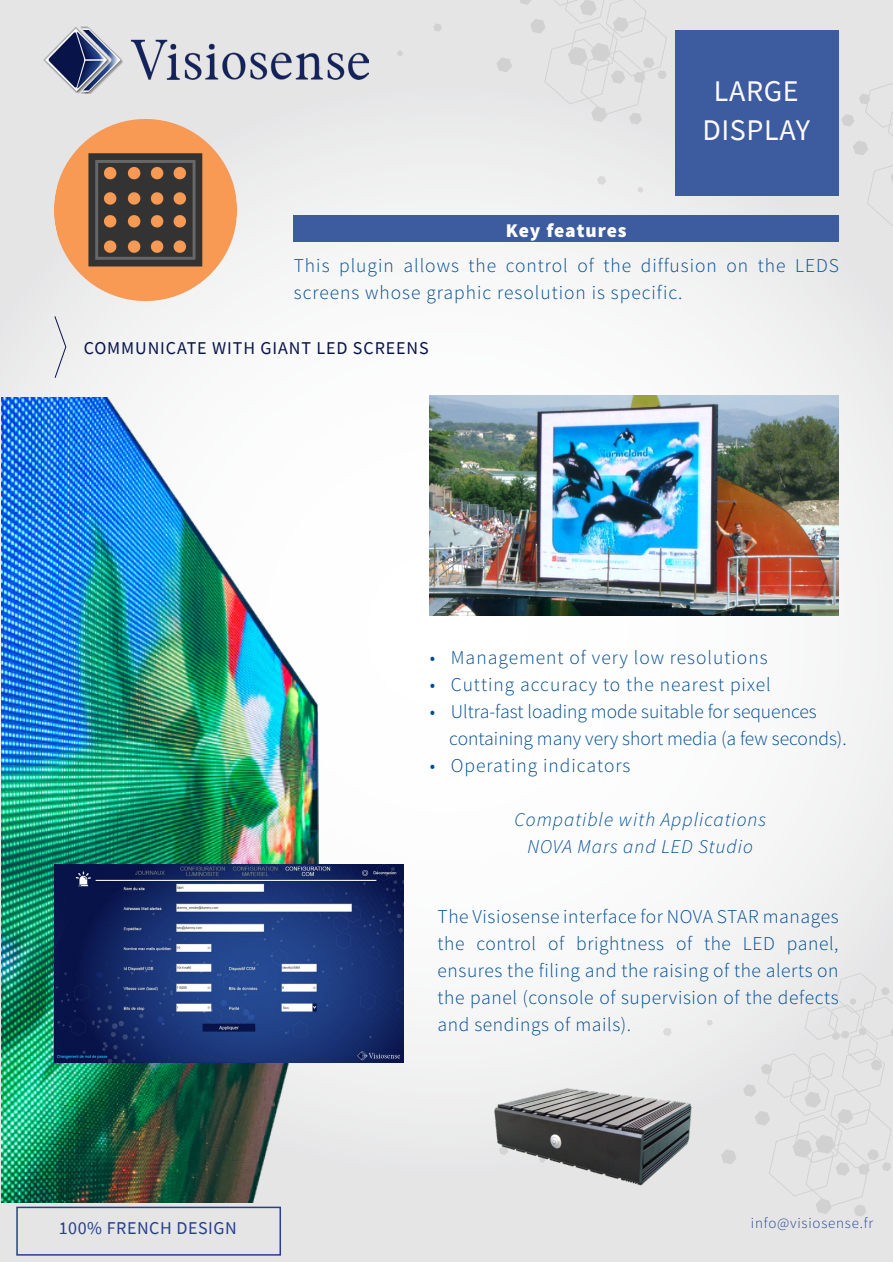
<style>
.page{position:relative;width:893px;height:1263px;background:#fff}
.page>*{position:absolute;margin:0;border:0;box-sizing:border-box;transform-origin:0 0}
.paragraphe_leaflet_v{font:30px "Source Sans Pro";letter-spacing:.02em;color:#fefbfe}
.paragraphe_leaflet_v-2{font:300 19.5px/27px "Source Sans Pro";letter-spacing:.04em;color:#004c94}
.paragraphe_leaflet_v-3{font:300 19.5px "Source Sans Pro";color:#004c94}
.paragraphe_leaflet_v-4{font:italic 300 19.5px "Source Sans Pro";letter-spacing:.05em;color:#004c94}
.paragraphe_leaflet_v-5{font:900 19.5px "Source Sans Pro";letter-spacing:.04em;color:#fffeff}
.t1{font:18px "Source Sans Pro";letter-spacing:.05em;color:#081349}
.t2{font:18px "Source Sans Pro";letter-spacing:.03em;color:#253f8e}
.t3{font:300 15px "Source Sans Pro";letter-spacing:.05em;color:#264a94}
</style>
<div class="page">
<img style="left:0;top:631px;width:682px;height:631px">
<img style="left:682px;top:0;width:210px;height:1262px">
<img style="left:0;top:0;width:684px;height:631px">
<svg style="left:496px;top:57px;width:16px;height:15px"></svg>
<svg style="left:397px;top:50px;width:6px;height:6px"></svg>
<svg style="left:433px;top:23px;width:9px;height:9px"></svg>
<svg style="left:519px;top:0;width:148px;height:125px;background:#e2e2e3"></svg>
<svg style="left:721px;top:1149px;width:15px;height:15px"></svg>
<svg style="left:743px;top:972px;width:150px;height:244px;background:#e3e3e4"></svg>
<svg style="left:663px;top:1027px;width:9px;height:9px"></svg>
<svg style="left:707px;top:1020px;width:6px;height:6px"></svg>
<svg style="left:841px;top:83px;width:52px;height:144px;background:#e3e3e4"></svg>
<svg style="left:637px;top:187px;width:6px;height:6px"></svg>
<svg style="left:597px;top:176px;width:9px;height:9px"></svg>
<div style="left:675px;top:31px;width:164px;height:165px;background:#3c5c9f"></div>
<img style="left:36px;top:18px;width:333px;height:75px">
<div style="left:16px;top:1206px;width:265px;height:49px;border:2px solid #253f8e"></div>
<img style="left:54px;top:118px;width:183px;height:184px">
<div style="left:294px;top:215px;width:545px;height:27px;background:#3c5c9f"></div>
<svg style="left:54px;top:315px;width:13px;height:64px"></svg>
<img style="left:430px;top:396px;width:409px;height:219px">
<img style="left:1px;top:398px;width:317px;height:804px">
<img style="left:54px;top:864px;width:350px;height:198px">
<img style="left:483px;top:1069px;width:219px;height:122px">
<p class="paragraphe_leaflet_v-5" style="left:506px;top:217px;width:122px">Key features</p>
<p class="paragraphe_leaflet_v" style="left:714px;top:72px;width:86px">LARGE</p>
<p class="paragraphe_leaflet_v" style="left:702px;top:111px;width:109px">DISPLAY</p>
<p class="paragraphe_leaflet_v-2" style="left:294px;top:253px;width:547px">This plugin allows the control of the diffusion on the LEDS screens whose graphic resolution is specific.</p>
<p class="t1" style="left:84px;top:336px;width:347px">COMMUNICATE WITH GIANT LED SCREENS</p>
<p class="paragraphe_leaflet_v-2" style="left:430px;top:644px;width:339px">• Management of very low resolutions</p>
<p class="paragraphe_leaflet_v-2" style="left:430px;top:671px;width:342px">• Cutting accuracy to the nearest pixel</p>
<p class="paragraphe_leaflet_v-3" style="left:430px;top:700px;width:388px">• Ultra-fast loading mode suitable for sequences</p>
<p class="paragraphe_leaflet_v-3" style="left:449px;top:727px;width:399px">containing many very short media (a few seconds).</p>
<p class="paragraphe_leaflet_v-2" style="left:430px;top:752px;width:202px">• Operating indicators</p>
<p class="paragraphe_leaflet_v-4" style="left:514px;top:808px;width:253px">Compatible with Applications</p>
<p class="paragraphe_leaflet_v-4" style="left:527px;top:835px;width:227px">NOVA Mars and LED Studio</p>
<p class="t2" style="left:59px;top:1217px;width:179px">100% FRENCH DESIGN</p>
<p class="paragraphe_leaflet_v-2" style="left:438px;top:903px;width:403px;text-align:justify">The Visiosense interface for NOVA STAR manages the control of brightness of the LED panel, ensures the filing and the raising of the alerts on the panel (console of supervision of the defects and sendings of mails).</p>
<p class="t3" style="left:751px;top:1214px;width:124px">info@visiosense.fr</p>
</div>
